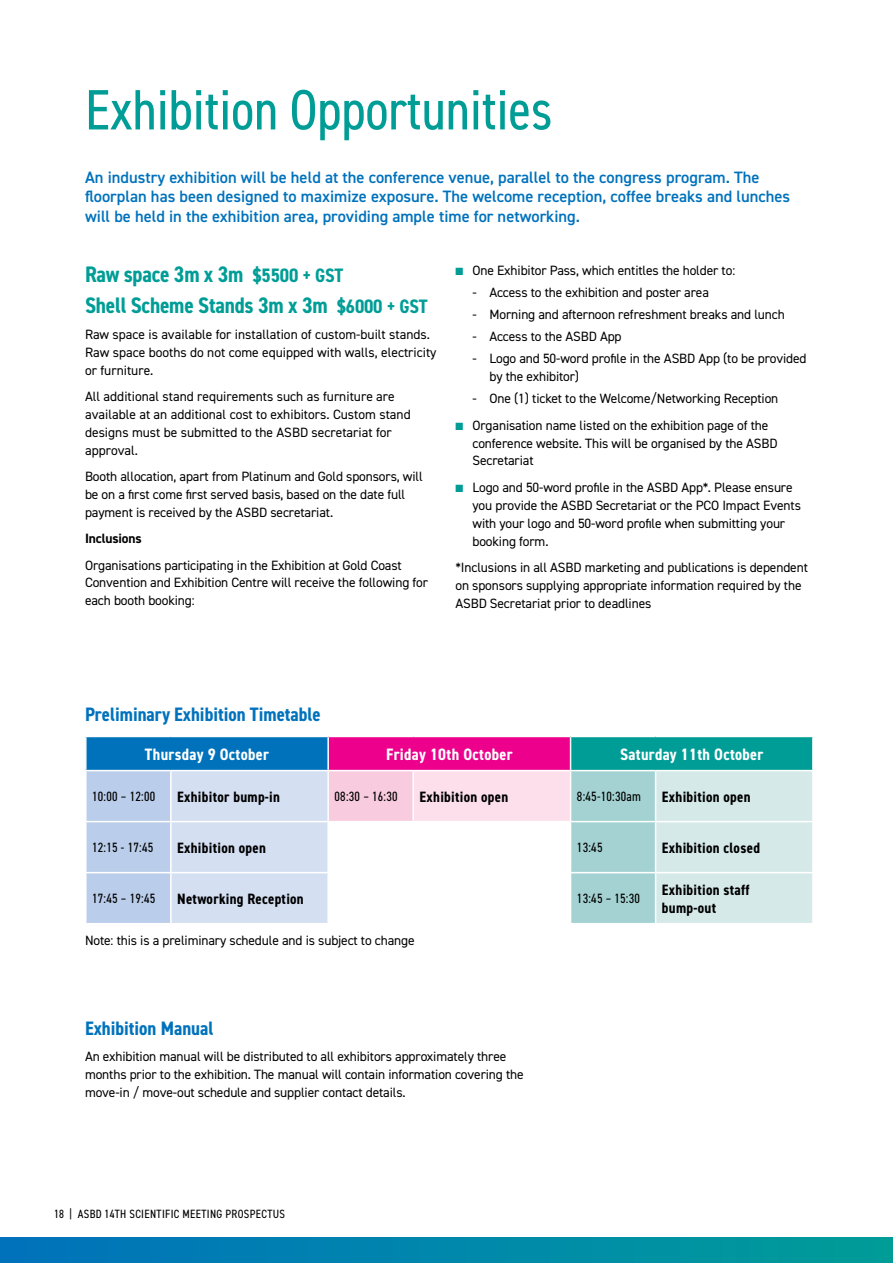
<style>
.page{position:relative;width:893px;height:1263px;background:#fff}
.page>*{position:absolute;margin:0;border:0;box-sizing:border-box;transform-origin:0 0}
.t1{font:condensed 57px "DIN2014";color:#009d96}
.t2{font:700 condensed 22.5px/31px "DIN2014";letter-spacing:-.01em;color:#009d96}
.t3{font:700 condensed 19.5px "DIN2014";color:#0072bc}
.t4{font:600 16.5px/19.5px "DIN2014";color:#0072bc}
.t5{font:700 condensed 16.5px "DIN2014";letter-spacing:.02em;color:#fff}
.t6{font:700 condensed 15px/18px "DIN2014";letter-spacing:.02em;color:#000}
.t7{font:13.5px/17.9px "DIN2014";letter-spacing:-.01em;color:#000}
.t8{font:condensed 13.5px "DIN2014";letter-spacing:.02em;color:#000}
.t9{font:700 13.5px "DIN2014";letter-spacing:-.01em;color:#000}
.t10{font:condensed 12px "DIN2014";letter-spacing:.03em;color:#000}
.s1{font-size:19.5px}
.s2{color:#009d96}
</style>
<div class="page">
<div style="left:0;top:1237px;width:893px;height:26px;background:linear-gradient(to right,#0072bd,#009d99)"></div>
<svg style="left:892px;top:1237px;width:1px;height:26px"></svg>
<div style="left:86px;top:736px;width:242px;height:34px;background:#0072bc"></div>
<div style="left:328px;top:736px;width:243px;height:34px;background:#ec008c"></div>
<div style="left:571px;top:736px;width:242px;height:34px;background:#009d96"></div>
<svg style="left:87px;top:771px;width:725px;height:152px"></svg>
<hr style="left:85px;top:736px;width:86px;height:1px;background:#fff">
<hr style="left:85px;top:737px;width:2px;height:33px;background:#fff">
<hr style="left:171px;top:736px;width:157px;height:1px;background:#fff">
<hr style="left:328px;top:736px;width:85px;height:1px;background:#fff">
<hr style="left:327px;top:737px;width:2px;height:33px;background:#fff">
<hr style="left:413px;top:736px;width:158px;height:1px;background:#fff">
<hr style="left:571px;top:736px;width:85px;height:1px;background:#fff">
<hr style="left:570px;top:737px;width:1px;height:33px;background:#fff">
<hr style="left:656px;top:736px;width:158px;height:1px;background:#fff">
<hr style="left:812px;top:737px;width:2px;height:33px;background:#fff">
<hr style="left:170px;top:771px;width:2px;height:50px;background:#fff">
<hr style="left:327px;top:771px;width:2px;height:50px;background:#fff">
<hr style="left:412px;top:771px;width:2px;height:50px;background:#fff">
<hr style="left:570px;top:771px;width:1px;height:50px;background:#fff">
<hr style="left:655px;top:771px;width:1px;height:50px;background:#fff">
<hr style="left:85px;top:821px;width:86px;height:1px;background:#fff">
<hr style="left:171px;top:821px;width:157px;height:1px;background:#fff">
<hr style="left:170px;top:822px;width:2px;height:50px;background:#fff">
<hr style="left:328px;top:821px;width:85px;height:1px;background:#fff">
<hr style="left:327px;top:822px;width:2px;height:50px;background:#fff">
<hr style="left:413px;top:821px;width:158px;height:1px;background:#fff">
<hr style="left:412px;top:822px;width:2px;height:50px;background:#fff">
<hr style="left:571px;top:821px;width:85px;height:1px;background:#fff">
<hr style="left:570px;top:822px;width:1px;height:50px;background:#fff">
<hr style="left:656px;top:821px;width:158px;height:1px;background:#fff">
<hr style="left:655px;top:822px;width:1px;height:50px;background:#fff">
<hr style="left:85px;top:872px;width:86px;height:1px;background:#fff">
<hr style="left:171px;top:872px;width:157px;height:1px;background:#fff">
<hr style="left:170px;top:873px;width:2px;height:50px;background:#fff">
<hr style="left:328px;top:872px;width:85px;height:1px;background:#fff">
<hr style="left:327px;top:873px;width:2px;height:50px;background:#fff">
<hr style="left:413px;top:872px;width:158px;height:1px;background:#fff">
<hr style="left:412px;top:873px;width:2px;height:50px;background:#fff">
<hr style="left:571px;top:872px;width:85px;height:1px;background:#fff">
<hr style="left:570px;top:873px;width:1px;height:50px;background:#fff">
<hr style="left:656px;top:872px;width:158px;height:1px;background:#fff">
<hr style="left:655px;top:873px;width:1px;height:50px;background:#fff">
<h1 class="t1" style="left:85px;top:72px;width:469px">Exhibition Opportunities</h1>
<p class="t4" style="left:85px;top:167px;width:707px">An industry exhibition will be held at the conference venue, parallel to the congress program. The floorplan has been designed to maximize exposure. The welcome reception, coffee breaks and lunches will be held in the exhibition area, providing ample time for networking.</p>
<h2 class="t2" style="left:85px;top:258px;width:344px">Raw space 3m x 3m <span class="s1">$5500 + GST<br></span>Shell Scheme Stands 3m x 3m <span class="s1">$6000 + GST</span></h2>
<p class="t7" style="left:85px;top:325px;width:353px">Raw space is available for installation of custom-built stands.<br>Raw space booths do not come equipped with walls, electricity or furniture.</p>
<p class="t7" style="left:85px;top:387px;width:327px">All additional stand requirements such as furniture are available at an additional cost to exhibitors. Custom stand designs must be submitted to the ASBD secretariat for approval.</p>
<p class="t7" style="left:85px;top:467px;width:339px">Booth allocation, apart from Platinum and Gold sponsors, will be on a first come first served basis, based on the date full payment is received by the ASBD secretariat.</p>
<p class="t9" style="left:85px;top:530px;width:58px">Inclusions</p>
<p class="t7" style="left:85px;top:556px;width:344px">Organisations participating in the Exhibition at Gold Coast<br>Convention and Exhibition Centre will receive the following for each booth booking:</p>
<p class="t7" style="left:455px;top:261px;width:281px"><span class="s2">■</span> One Exhibitor Pass, which entitles the holder to:</p>
<p class="t7" style="left:472px;top:283px;width:238px">- Access to the exhibition and poster area</p>
<p class="t7" style="left:472px;top:305px;width:314px">- Morning and afternoon refreshment breaks and lunch</p>
<p class="t7" style="left:472px;top:327px;width:151px">- Access to the ASBD App</p>
<p class="t7" style="left:489px;top:349px;width:319px;text-indent:-17px">- Logo and 50-word profile in the ASBD App (to be provided by the exhibitor)</p>
<p class="t7" style="left:472px;top:389px;width:307px">- One (1) ticket to the Welcome/Networking Reception</p>
<p class="t7" style="left:472px;top:416px;width:306px;text-indent:-17px"><span class="s2">■</span> Organisation name listed on the exhibition page of the conference website. This will be organised by the ASBD<br>Secretariat</p>
<p class="t7" style="left:472px;top:478px;width:330px;text-indent:-17px"><span class="s2">■</span> Logo and 50-word profile in the ASBD App*. Please ensure you provide the ASBD Secretariat or the PCO Impact Events with your logo and 50-word profile when submitting your booking form.</p>
<p class="t7" style="left:455px;top:558px;width:354px">*Inclusions in all ASBD marketing and publications is dependent on sponsors supplying appropriate information required by the<br>ASBD Secretariat prior to deadlines</p>
<h3 class="t3" style="left:85px;top:701px;width:237px">Preliminary Exhibition Timetable</h3>
<p class="t5" style="left:145px;top:743px;width:126px">Thursday 9 October</p>
<p class="t5" style="left:386px;top:743px;width:128px">Friday 10th October</p>
<p class="t5" style="left:620px;top:743px;width:145px">Saturday 11th October</p>
<p class="t8" style="left:92px;top:788px;width:65px">10:00 – 12:00</p>
<p class="t6" style="left:177px;top:787px;width:104px">Exhibitor bump-in</p>
<p class="t8" style="left:335px;top:788px;width:65px">08:30 – 16:30</p>
<p class="t6" style="left:420px;top:787px;width:90px">Exhibition open</p>
<p class="t8" style="left:577px;top:788px;width:66px">8:45-10:30am</p>
<p class="t6" style="left:662px;top:787px;width:90px">Exhibition open</p>
<p class="t8" style="left:92px;top:839px;width:63px">12:15 - 17:45</p>
<p class="t6" style="left:177px;top:839px;width:90px">Exhibition open</p>
<p class="t8" style="left:577px;top:839px;width:27px">13:45</p>
<p class="t6" style="left:662px;top:839px;width:100px">Exhibition closed</p>
<p class="t8" style="left:92px;top:890px;width:65px">17:45 – 19:45</p>
<p class="t6" style="left:177px;top:890px;width:128px">Networking Reception</p>
<p class="t8" style="left:577px;top:890px;width:65px">13:45 – 15:30</p>
<p class="t6" style="left:662px;top:881px;width:89px">Exhibition staff bump-out</p>
<p class="t7" style="left:85px;top:931px;width:331px">Note: this is a preliminary schedule and is subject to change</p>
<h3 class="t3" style="left:85px;top:1015px;width:130px">Exhibition Manual</h3>
<p class="t7" style="left:85px;top:1047px;width:440px">An exhibition manual will be distributed to all exhibitors approximately three months prior to the exhibition. The manual will contain information covering the move-in / move-out schedule and supplier contact details.</p>
<p class="t10" style="left:54px;top:1206px;width:233px">18 | ASBD 14TH SCIENTIFIC MEETING PROSPECTUS</p>
</div>
